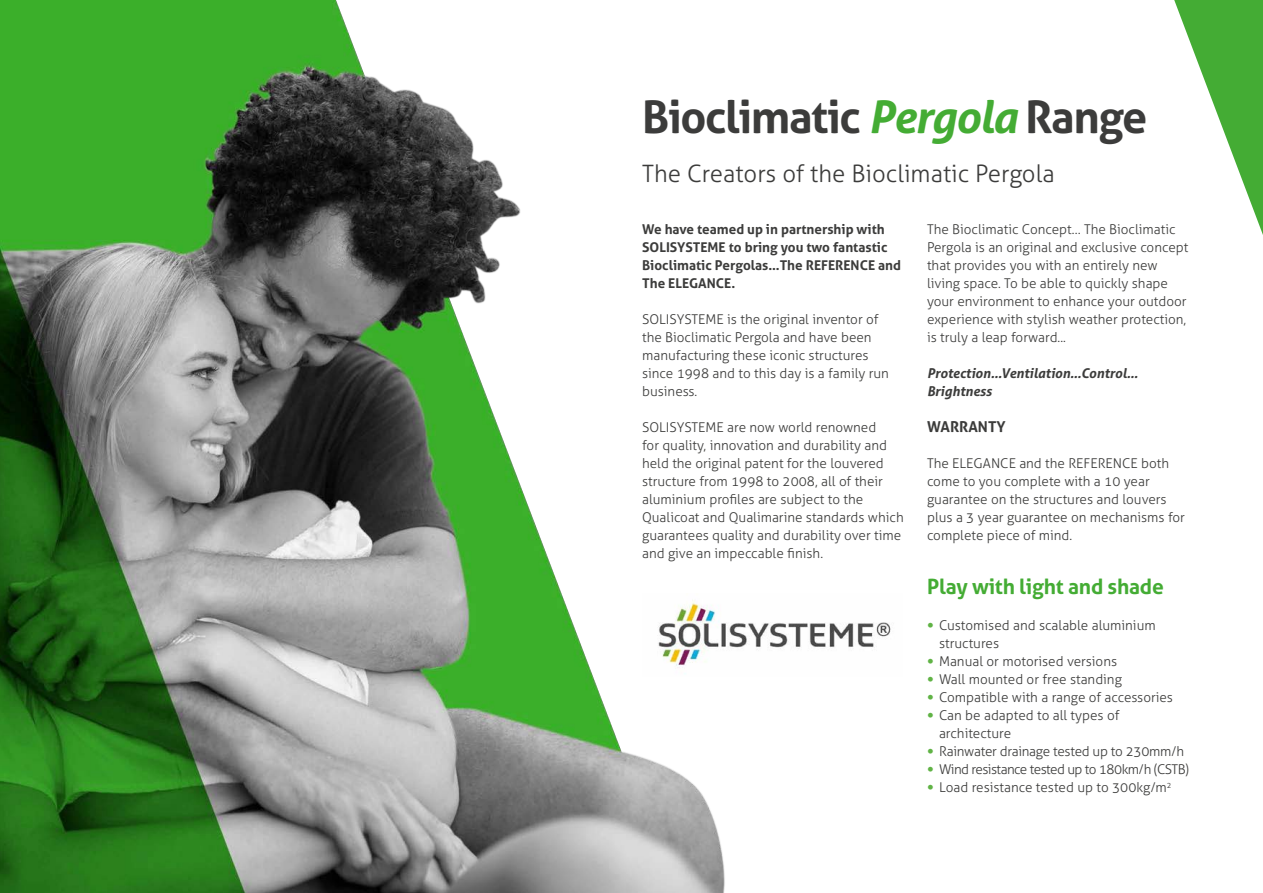
<style>
.page{position:relative;width:1263px;height:893px;background:#fff}
.page>*{position:absolute;margin:0;border:0;box-sizing:border-box;transform-origin:0 0}
.t1{font:700 45px "Aller";letter-spacing:-.03em;color:#3c3c3b}
.t2{font:300 24px "Aller";color:#3c3c3b}
.t3{font:700 21px "Aller";letter-spacing:-.01em;color:#44ac34}
.t4{font:700 15px "Aller";color:#3c3c3b}
.t5{font:300 13.5px/18px "Aller";color:#3c3c3b}
.t6{font:700 13.5px/18px "Aller";color:#3c3c3b}
.t7{font:italic 700 13.5px/18px "Aller";color:#3c3c3b}
.t8{font:300 13.5px "Aller";letter-spacing:-.04em;color:#3c3c3b}
.t9{font:300 13.5px "Aller";letter-spacing:-.02em;color:#3c3c3b}
.s1{font-style:italic;color:#44ac34}
.s2{font-family:"Helvetica Neue";font-weight:700;font-stretch:condensed;color:#60b345}
</style>
<div class="page">
<img style="left:0;top:0;width:725px;height:893px">
<svg style="left:1174px;top:0;width:89px;height:235px"></svg>
<img style="left:642px;top:594px;width:249px;height:83px">
<h1 class="t1" style="left:642px;top:89px;width:507px">Bioclimatic <span class="s1">Pergola</span> Range</h1>
<h2 class="t2" style="left:642px;top:159px;width:414px">The Creators of the Bioclimatic Pergola</h2>
<p class="t5" style="left:927px;top:220px;width:263px">The Bioclimatic Concept… The Bioclimatic Pergola is an original and exclusive concept that provides you with an entirely new living space. To be able to quickly shape your environment to enhance your outdoor experience with stylish weather protection, is truly a leap forward...</p>
<p class="t7" style="left:927px;top:364px;width:212px">Protection…Ventilation…Control…<br>Brightness</p>
<p class="t4" style="left:927px;top:417px;width:80px">WARRANTY</p>
<p class="t5" style="left:927px;top:454px;width:259px">The ELEGANCE and the REFERENCE both come to you complete with a 10 year guarantee on the structures and louvers plus a 3 year guarantee on mechanisms for complete piece of mind.</p>
<p class="t6" style="left:642px;top:220px;width:260px">We have teamed up in partnership with<br>SOLISYSTEME to bring you two fantastic<br>Bioclimatic Pergolas…The REFERENCE and<br>The ELEGANCE.</p>
<p class="t5" style="left:642px;top:310px;width:248px">SOLISYSTEME is the original inventor of the Bioclimatic Pergola and have been manufacturing these iconic structures since 1998 and to this day is a family run business.</p>
<p class="t5" style="left:642px;top:418px;width:263px">SOLISYSTEME are now world renowned<br>for quality, innovation and durability and held the original patent for the louvered structure from 1998 to 2008, all of their aluminium profiles are subject to the Qualicoat and Qualimarine standards which guarantees quality and durability over time and give an impeccable finish.</p>
<h3 class="t3" style="left:927px;top:573px;width:238px">Play with light and shade</h3>
<p class="t5" style="left:939px;top:616px;width:218px;text-indent:-12px"><span class="s2">•</span> Customised and scalable aluminium structures</p>
<p class="t5" style="left:927px;top:652px;width:192px"><span class="s2">•</span> Manual or motorised versions</p>
<p class="t5" style="left:927px;top:670px;width:196px"><span class="s2">•</span> Wall mounted or free standing</p>
<p class="t5" style="left:927px;top:688px;width:247px"><span class="s2">•</span> Compatible with a range of accessories</p>
<p class="t5" style="left:939px;top:706px;width:182px;text-indent:-12px"><span class="s2">•</span> Can be adapted to all types of architecture</p>
<p class="t9" style="left:927px;top:743px;width:259px"><span class="s2">•</span> Rainwater drainage tested up to 230mm/h</p>
<p class="t8" style="left:927px;top:761px;width:263px"><span class="s2">•</span> Wind resistance tested up to 180km/h (CSTB)</p>
<p class="t5" style="left:927px;top:778px;width:246px"><span class="s2">•</span> Load resistance tested up to 300kg/m<sup>2</sup></p>
</div>
